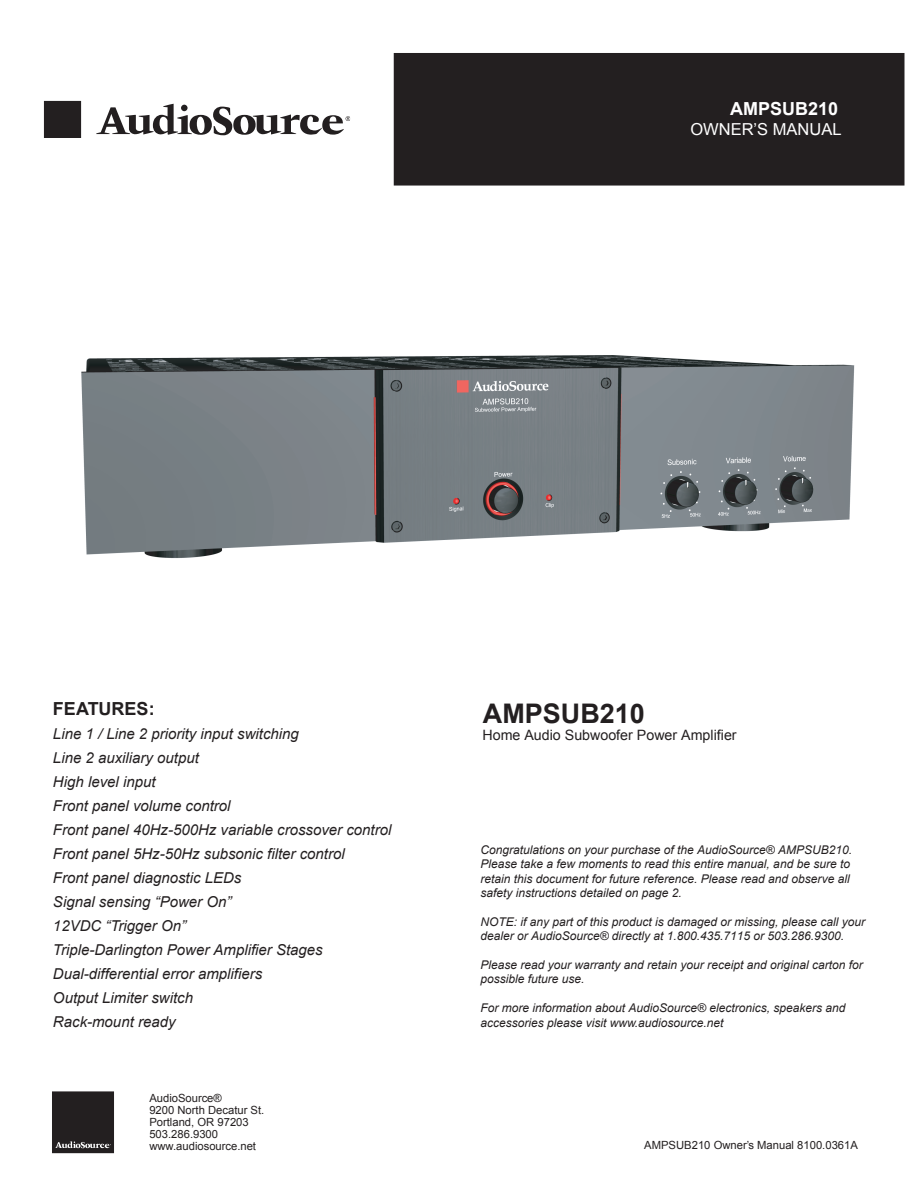
<style>
.page{position:relative;width:918px;height:1188px;background:#fff}
.page>*{position:absolute;margin:0;border:0;box-sizing:border-box;transform-origin:0 0}
.t1{font:700 27px "Arial";color:#231f20}
.t2{font:700 18px "Arial";color:#fff}
.t3{font:700 18px "Arial";color:#231f20}
.t4{font:16.5px "Arial";color:#fff}
.t5{font:italic 15px/24px "Arial";color:#231f20}
.t6{font:14.25px "Arial";color:#231f20}
.t7{font:italic 12px/14.4px "Arial";color:#231f20}
.t8{font:11.25px/12px "Arial";color:#231f20}
</style>
<div class="page">
<img style="left:81px;top:142px;width:774px;height:416px">
<div style="left:394px;top:53px;width:510px;height:133px;background:#231f20"></div>
<div style="left:44px;top:100px;width:37px;height:38px;background:#231f20"></div>
<svg style="left:96px;top:104px;width:254px;height:31px"></svg>
<div style="left:52px;top:1091px;width:62px;height:63px;background:#231f20"></div>
<svg style="left:55px;top:1141px;width:56px;height:7px"></svg>
<h2 class="t2" style="left:730px;top:97px;width:110px">AMPSUB210</h2>
<h3 class="t4" style="left:690px;top:118px;width:153px">OWNER’S MANUAL</h3>
<h2 class="t3" style="left:53px;top:697px;width:103px">FEATURES:</h2>
<p class="t5" style="left:53px;top:722px;width:340px">Line 1 / Line 2 priority input switching<br>Line 2 auxiliary output<br>High level input<br>Front panel volume control<br>Front panel 40Hz-500Hz variable crossover control<br>Front panel 5Hz-50Hz subsonic filter control<br>Front panel diagnostic LEDs<br>Signal sensing “Power On”<br>12VDC “Trigger On”<br>Triple-Darlington Power Amplifier Stages<br>Dual-differential error amplifiers<br>Output Limiter switch<br>Rack-mount ready</p>
<p class="t8" style="left:149px;top:1092px;width:117px">AudioSource®<br>9200 North Decatur St.<br>Portland, OR 97203<br>503.286.9300 www.audiosource.net</p>
<h1 class="t1" style="left:483px;top:696px;width:164px">AMPSUB210</h1>
<p class="t6" style="left:482px;top:726px;width:256px">Home Audio Subwoofer Power Amplifier</p>
<p class="t7" style="left:480px;top:843px;width:373px">Congratulations on your purchase of the AudioSource® AMPSUB210.<br>Please take a few moments to read this entire manual, and be sure to retain this document for future reference. Please read and observe all safety instructions detailed on page 2.</p>
<p class="t7" style="left:480px;top:915px;width:386px">NOTE: if any part of this product is damaged or missing, please call your dealer or AudioSource® directly at 1.800.435.7115 or 503.286.9300.</p>
<p class="t7" style="left:480px;top:958px;width:384px">Please read your warranty and retain your receipt and original carton for possible future use.</p>
<p class="t7" style="left:480px;top:1001px;width:367px">For more information about AudioSource® electronics, speakers and accessories please visit www.audiosource.net</p>
<p class="t8" style="left:644px;top:1139px;width:215px">AMPSUB210 Owner’s Manual 8100.0361A</p>
</div>
